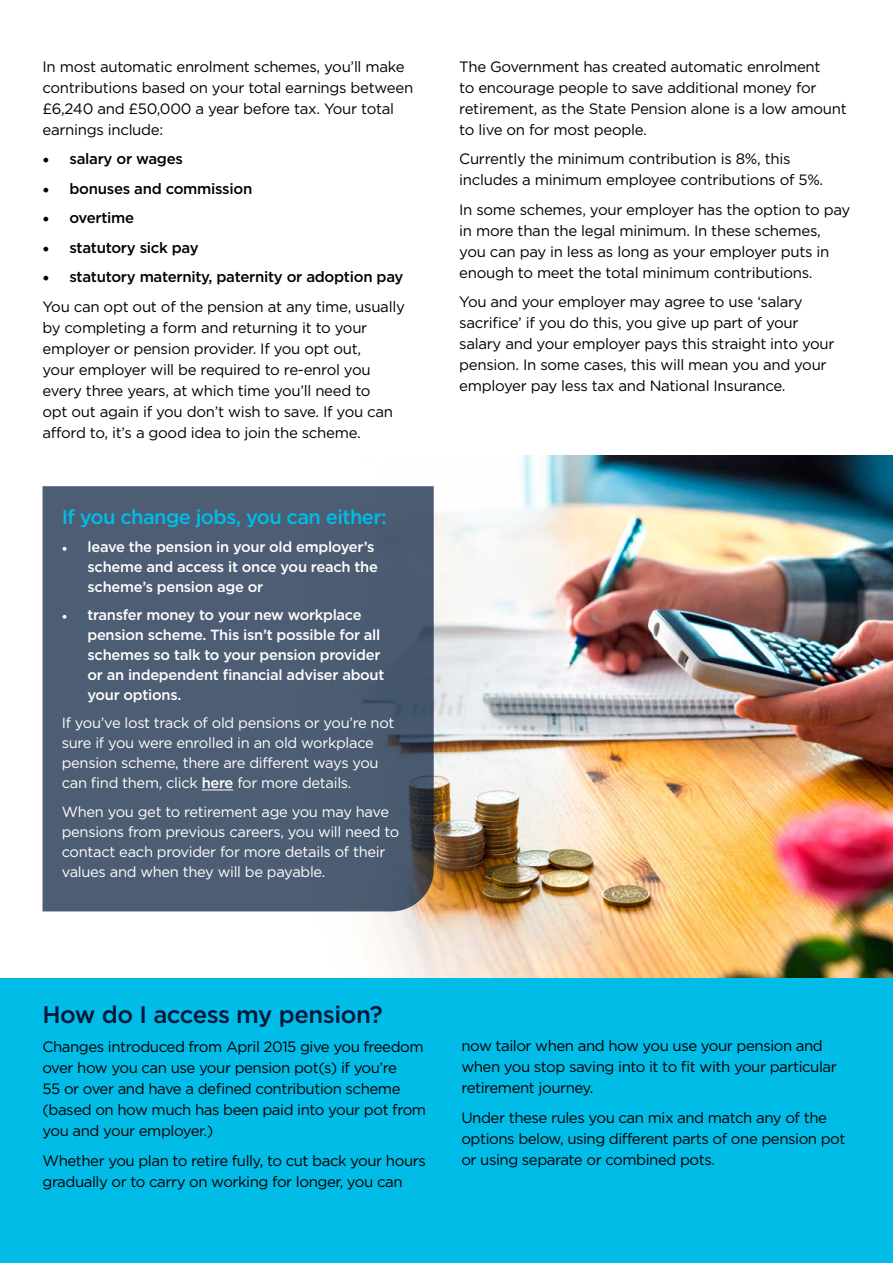
<style>
.page{position:relative;width:893px;height:1263px;background:#fff}
.page>*{position:absolute;margin:0;border:0;box-sizing:border-box;transform-origin:0 0}
.t1{font:500 24px "Gotham";letter-spacing:-.02em;color:#001738}
.t2{font:500 20.1px "Gotham";letter-spacing:-.03em;color:#00bce7}
.t3{font:15px/21px "Gotham";letter-spacing:-.02em;color:#000}
.t4{font:500 15px/29.5px "Gotham";letter-spacing:-.02em;color:#000}
.t5{font:14.7px/20.1px "Gotham";letter-spacing:-.02em;color:#fff}
.t6{font:500 14.7px/20.1px "Gotham";letter-spacing:-.02em;color:#fff}
.s1{font-family:"Minion Pro";font-weight:400;font-size:18px}
.s2{font-weight:400}
.s3{font-family:"Minion Pro";font-weight:400}
.s4{font-weight:500}
</style>
<div class="page">
<img style="left:42px;top:455px;width:851px;height:523px">
<div style="left:0;top:978px;width:893px;height:285px;background:#00bce7"></div>
<div style="left:43px;top:486px;width:391px;height:425px;background:#4d5d74"></div>
<hr style="left:202px;top:789px;width:31px;height:1px;background:#fff">
<p class="t3" style="left:43px;top:55px;width:372px">In most automatic enrolment schemes, you’ll make contributions based on your total earnings between £6,240 and £50,000 a year before tax. Your total earnings include:</p>
<p class="t4" style="left:43px;top:144px;width:142px"><span class="s1">•</span> salary or wages</p>
<p class="t4" style="left:43px;top:173px;width:211px"><span class="s1">•</span> bonuses and commission</p>
<p class="t4" style="left:43px;top:203px;width:93px"><span class="s1">•</span> overtime</p>
<p class="t4" style="left:43px;top:232px;width:158px"><span class="s1">•</span> statutory sick pay</p>
<p class="t4" style="left:43px;top:262px;width:364px"><span class="s1">•</span> statutory maternity, paternity or adoption pay<br><span class="s2">You can opt out of the pension at any time, usually</span></p>
<p class="t3" style="left:43px;top:316px;width:352px">by completing a form and returning it to your employer or pension provider. If you opt out, your employer will be required to re-enrol you every three years, at which time you’ll need to opt out again if you don’t wish to save. If you can afford to, it’s a good idea to join the scheme.</p>
<h2 class="t2" style="left:62px;top:503px;width:327px">If you change jobs, you can either:</h2>
<p class="t6" style="left:87px;top:536px;width:292px;text-indent:-26px"><span class="s3">•</span> leave the pension in your old employer’s scheme and access it once you reach the scheme’s pension age or</p>
<p class="t6" style="left:87px;top:604px;width:298px;text-indent:-26px"><span class="s3">•</span> transfer money to your new workplace pension scheme. This isn’t possible for all schemes so talk to your pension provider or an independent financial adviser about your options.</p>
<p class="t5" style="left:62px;top:713px;width:334px">If you’ve lost track of old pensions or you’re not sure if you were enrolled in an old workplace pension scheme, there are different ways you can find them, click <span class="s4">here</span> for more details.</p>
<p class="t5" style="left:62px;top:801px;width:339px">When you get to retirement age you may have pensions from previous careers, you will need to contact each provider for more details of their values and when they will be payable.</p>
<p class="t3" style="left:459px;top:55px;width:389px">The Government has created automatic enrolment<br>to encourage people to save additional money for retirement, as the State Pension alone is a low amount to live on for most people.</p>
<p class="t3" style="left:459px;top:148px;width:365px">Currently the minimum contribution is 8%, this includes a minimum employee contributions of 5%.</p>
<p class="t3" style="left:459px;top:198px;width:393px">In some schemes, your employer has the option to pay in more than the legal minimum. In these schemes, you can pay in less as long as your employer puts in enough to meet the total minimum contributions.</p>
<p class="t3" style="left:459px;top:291px;width:377px">You and your employer may agree to use ‘salary sacrifice’ if you do this, you give up part of your salary and your employer pays this straight into your pension. In some cases, this will mean you and your employer pay less tax and National Insurance.</p>
<h1 class="t1" style="left:43px;top:998px;width:342px">How do I access my pension?</h1>
<p class="t3" style="left:43px;top:1036px;width:385px">Changes introduced from April 2015 give you freedom over how you can use your pension pot(s) if you’re<br>55 or over and have a defined contribution scheme (based on how much has been paid into your pot from you and your employer.)</p>
<p class="t3" style="left:43px;top:1150px;width:385px">Whether you plan to retire fully, to cut back your hours gradually or to carry on working for longer, you can</p>
<p class="t3" style="left:461px;top:1035px;width:377px">now tailor when and how you use your pension and when you stop saving into it to fit with your particular retirement journey.</p>
<p class="t3" style="left:461px;top:1106px;width:386px">Under these rules you can mix and match any of the options below, using different parts of one pension pot or using separate or combined pots.</p>
</div>
